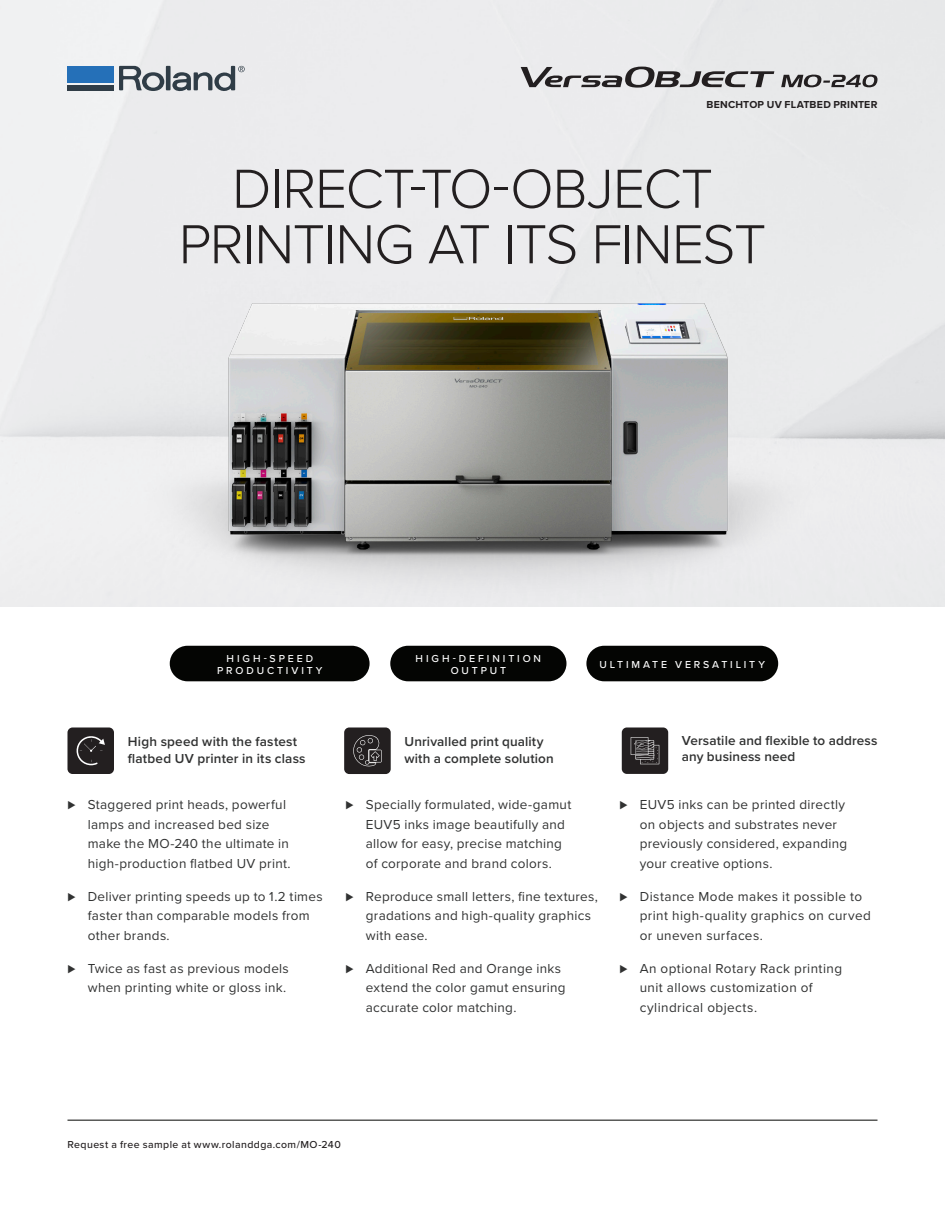
<style>
.page{position:relative;width:945px;height:1215px;background:#fff}
.page>*{position:absolute;margin:0;border:0;box-sizing:border-box;transform-origin:0 0}
.t1{font:300 57px/55.5px "Proxima Nova";letter-spacing:-.02em;color:#231f20;text-align:center}
.t2{font:13.5px/19.5px "Proxima Nova";letter-spacing:.025em;color:#313232}
.t3{font:600 13.5px/16.2px "Proxima Nova";letter-spacing:.01em;color:#313232}
.Sub-features{font:500 10.5px "Proxima Nova";letter-spacing:.275em;color:#fff}
.t4{font:500 10.5px "Proxima Nova";letter-spacing:.04em;color:#231f20}
.t5{font:700 10.5px "Proxima Nova";letter-spacing:.02em;color:#231f20}
</style>
<div class="page">
<div style="left:0;top:0;width:945px;height:607px;background:#ebebed"></div>
<img style="left:137px;top:281px;width:687px;height:326px">
<svg style="left:781px;top:74px;width:97px;height:13px"></svg>
<div style="left:170px;top:646px;width:200px;height:35px;background:#040503;border-radius:18px"></div>
<div style="left:390px;top:646px;width:176px;height:35px;background:#040503;border-radius:18px"></div>
<div style="left:586px;top:646px;width:192px;height:35px;background:#040503;border-radius:18px"></div>
<hr style="left:68px;top:1120px;width:810px;height:1px;background:#040503">
<svg style="left:521px;top:67px;width:253px;height:21px;background:#a2a1a3"></svg>
<div style="left:67px;top:85px;width:47px;height:5px;background:#303d47"></div>
<div style="left:67px;top:66px;width:47px;height:17px;background:#2570b8"></div>
<div style="left:166px;top:66px;width:5px;height:24px;background:#303d47"></div>
<svg style="left:119px;top:66px;width:45px;height:25px"></svg>
<svg style="left:172px;top:66px;width:73px;height:28px;background:#aeb2b6"></svg>
<div style="left:67px;top:728px;width:47px;height:46px;background:#231f20;border-radius:5px"></div>
<svg style="left:76px;top:736px;width:29px;height:30px"></svg>
<div style="left:344px;top:727px;width:47px;height:47px;background:#231f20;border-radius:5px"></div>
<svg style="left:353px;top:735px;width:29px;height:32px"></svg>
<div style="left:622px;top:728px;width:46px;height:46px;background:#231f20;border-radius:5px"></div>
<svg style="left:631px;top:737px;width:28px;height:27px"></svg>
<p class="t5" style="left:707px;top:97px;width:172px">BENCHTOP UV FLATBED PRINTER</p>
<h1 class="t1" style="left:179px;top:158px;width:589px">DIRECT-TO-OBJECT<br>PRINTING AT ITS FINEST</h1>
<p class="Sub-features" style="left:227px;top:650px;width:88px">HIGH-SPEED</p>
<p class="Sub-features" style="left:217px;top:662px;width:107px">PRODUCTIVITY</p>
<p class="Sub-features" style="left:416px;top:651px;width:127px">HIGH-DEFINITION</p>
<p class="Sub-features" style="left:451px;top:663px;width:57px">OUTPUT</p>
<p class="Sub-features" style="left:600px;top:656px;width:167px">ULTIMATE VERSATILITY</p>
<p class="t3" style="left:128px;top:734px;width:179px">High speed with the fastest flatbed UV printer in its class</p>
<p class="t3" style="left:405px;top:734px;width:151px">Unrivalled print quality with a complete solution</p>
<p class="t3" style="left:682px;top:732px;width:197px">Versatile and flexible to address any business need</p>
<p class="t2" style="left:88px;top:794px;width:204px;text-indent:-20px">⊲ Staggered print heads, powerful lamps and increased bed size make the MO-240 the ultimate in high-production flatbed UV print.</p>
<p class="t2" style="left:88px;top:886px;width:236px;text-indent:-20px">⊲ Deliver printing speeds up to 1.2 times faster than comparable models from other brands.</p>
<p class="t2" style="left:68px;top:958px;width:223px;text-align:right">⊲ Twice as fast as previous models when printing white or gloss ink.</p>
<p class="t2" style="left:366px;top:794px;width:207px;text-indent:-20px">⊲ Specially formulated, wide-gamut EUV5 inks image beautifully and allow for easy, precise matching of corporate and brand colors.</p>
<p class="t2" style="left:366px;top:886px;width:233px;text-indent:-20px">⊲ Reproduce small letters, fine textures, gradations and high-quality graphics with ease.</p>
<p class="t2" style="left:366px;top:958px;width:201px;text-indent:-20px">⊲ Additional Red and Orange inks extend the color gamut ensuring accurate color matching.</p>
<p class="t2" style="left:640px;top:794px;width:209px;text-indent:-20px">⊲ EUV5 inks can be printed directly on objects and substrates never previously considered, expanding your creative options.</p>
<p class="t2" style="left:640px;top:886px;width:233px;text-indent:-20px">⊲ Distance Mode makes it possible to print high-quality graphics on curved or uneven surfaces.</p>
<p class="t2" style="left:640px;top:958px;width:204px;text-indent:-20px">⊲ An optional Rotary Rack printing unit allows customization of cylindrical objects.</p>
<p class="t4" style="left:68px;top:1137px;width:275px">Request a free sample at www.rolanddga.com/MO-240</p>
</div>
